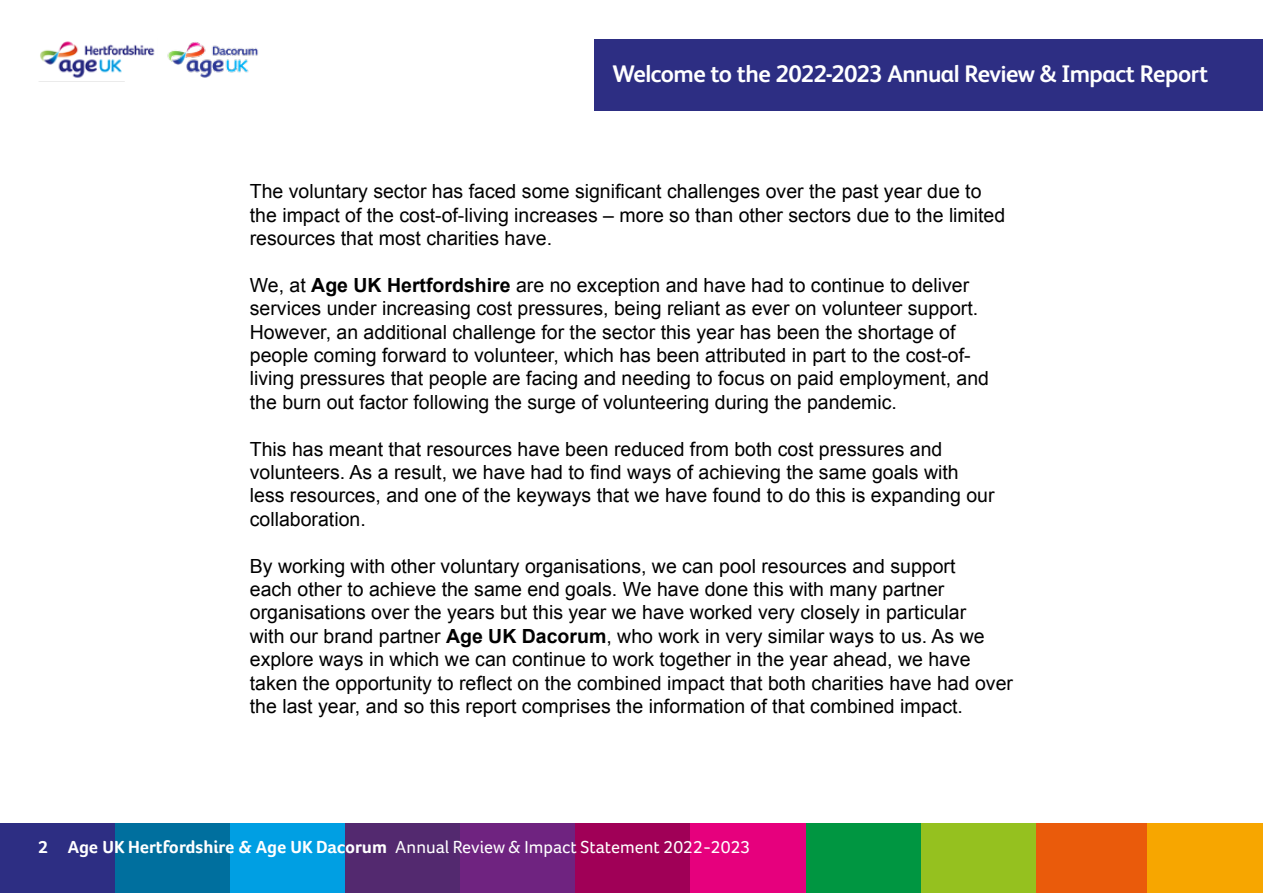
<style>
.page{position:relative;width:1263px;height:893px;background:#fff}
.page>*{position:absolute;margin:0;border:0;box-sizing:border-box;transform-origin:0 0}
.t1{font:700 24px "FS Albert Pro";letter-spacing:-.025em;color:#fff}
.t2{font:19.5px/23.4px "Arial";color:#000}
.t3{font:18px "Foco Age UK";color:#fff}
.s1{font-weight:700}
</style>
<div class="page">
<div style="left:0;top:824px;width:115px;height:69px;background:#2d2e83"></div>
<div style="left:115px;top:824px;width:115px;height:69px;background:#006f9e"></div>
<div style="left:230px;top:824px;width:115px;height:69px;background:#009fe3"></div>
<div style="left:345px;top:824px;width:115px;height:69px;background:#53296f"></div>
<div style="left:460px;top:824px;width:116px;height:69px;background:#6f2380"></div>
<div style="left:576px;top:824px;width:115px;height:69px;background:#a00057"></div>
<div style="left:691px;top:824px;width:115px;height:69px;background:#e6007d"></div>
<div style="left:806px;top:824px;width:115px;height:69px;background:#009641"></div>
<div style="left:921px;top:824px;width:115px;height:69px;background:#95c11f"></div>
<div style="left:1036px;top:824px;width:115px;height:69px;background:#ea5b0b"></div>
<div style="left:1148px;top:824px;width:115px;height:69px;background:#f7a600"></div>
<div style="left:594px;top:39px;width:669px;height:72px;background:#2d2e83"></div>
<img style="left:167px;top:42px;width:91px;height:35px">
<img style="left:39px;top:41px;width:116px;height:41px">
<p class="t1" style="left:612px;top:57px;width:597px">Welcome to the 2022-2023 Annual Review &amp; Impact Report</p>
<p class="t2" style="left:250px;top:180px;width:757px">The voluntary sector has faced some significant challenges over the past year due to the impact of the cost-of-living increases – more so than other sectors due to the limited resources that most charities have.</p>
<p class="t2" style="left:250px;top:273px;width:741px">We, at <span class="s1">Age UK Hertfordshire</span> are no exception and have had to continue to deliver services under increasing cost pressures, being reliant as ever on volunteer support.<br>However, an additional challenge for the sector this year has been the shortage of people coming forward to volunteer, which has been attributed in part to the cost-of&shy;living pressures that people are facing and needing to focus on paid employment, and the burn out factor following the surge of volunteering during the pandemic.</p>
<p class="t2" style="left:250px;top:437px;width:746px">This has meant that resources have been reduced from both cost pressures and volunteers. As a result, we have had to find ways of achieving the same goals with less resources, and one of the keyways that we have found to do this is expanding our collaboration.</p>
<p class="t2" style="left:250px;top:554px;width:765px">By working with other voluntary organisations, we can pool resources and support<br>each other to achieve the same end goals. We have done this with many partner organisations over the years but this year we have worked very closely in particular<br>with our brand partner <span class="s1">Age UK Dacorum</span>, who work in very similar ways to us. As we explore ways in which we can continue to work together in the year ahead, we have taken the opportunity to reflect on the combined impact that both charities have had over the last year, and so this report comprises the information of that combined impact.</p>
<p class="t3" style="left:38px;top:836px;width:714px"><span class="s1">2 Age UK Hertfordshire &amp; Age UK Dacorum</span> Annual Review &amp; Impact Statement 2022-2023</p>
</div>
